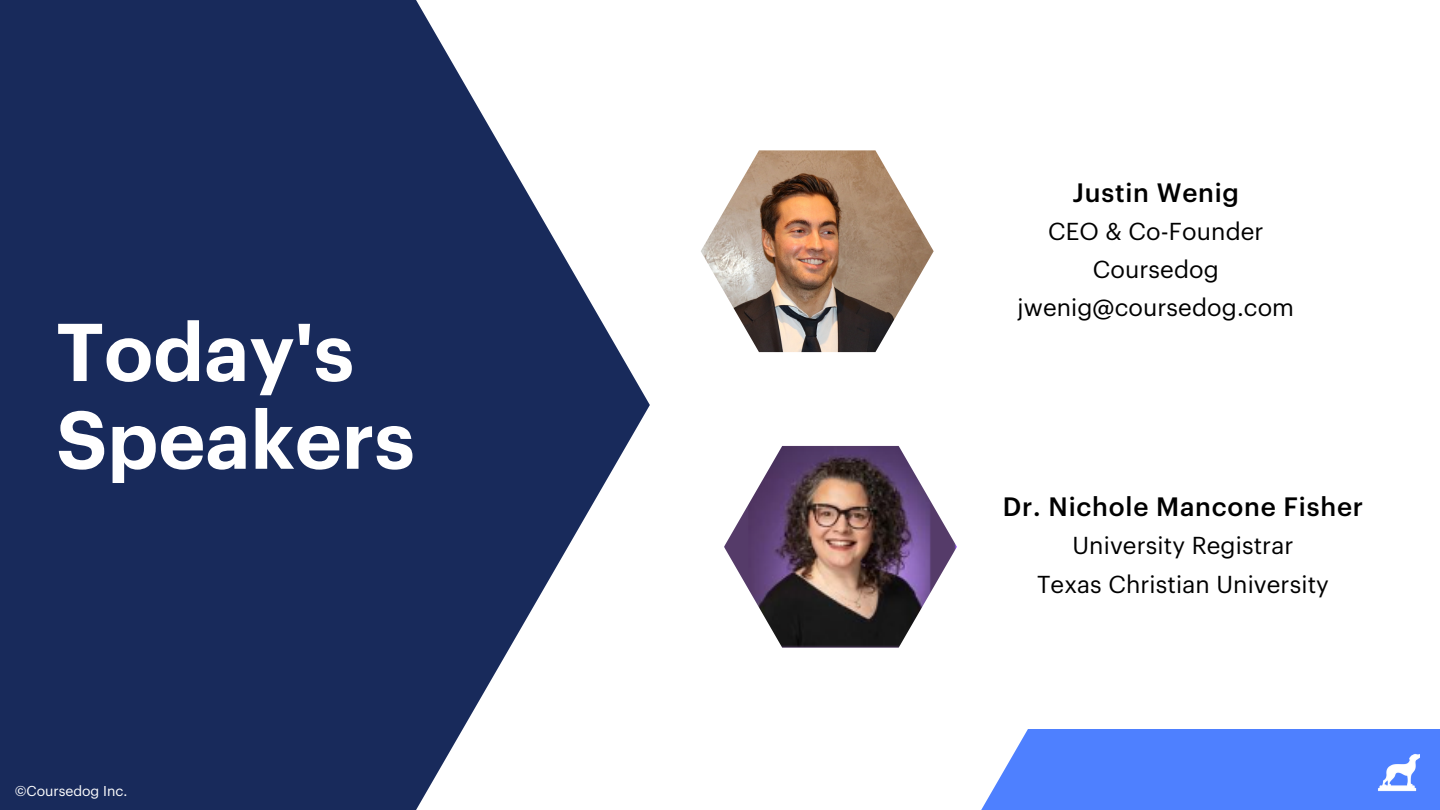
<style>
.page{position:relative;width:1440px;height:810px;background:#fff}
.page>*{position:absolute;margin:0;border:0;box-sizing:border-box;transform-origin:0 0}
.t1{font:600 80px/87.8px "Graphik";color:#fff}
.t2{font:500 26px "Graphik";letter-spacing:.03em;color:#000}
.t3{font:24px/38.2px "Graphik";letter-spacing:.005em;color:#000;text-align:center}
.t4{font:14px "Graphik";color:#fff}
</style>
<div class="page">
<svg style="left:0;top:0;width:650px;height:810px;fill:#182a5b"></svg>
<div style="left:981px;top:729px;width:459px;height:81px;background:#4e80ff"></div>
<img style="left:701px;top:150px;width:233px;height:202px">
<img style="left:724px;top:446px;width:233px;height:202px">
<img style="left:1375px;top:749px;width:45px;height:54px">
<h1 class="t1" style="left:56px;top:311px;width:360px">Today's<br>Speakers</h1>
<p class="t4" style="left:15px;top:784px;width:114px">©Coursedog Inc.</p>
<p class="t2" style="left:1073px;top:180px;width:168px">Justin Wenig</p>
<p class="t3" style="left:1018px;top:213px;width:278px">CEO &amp; Co-Founder<br>Coursedog jwenig@coursedog.com</p>
<p class="t2" style="left:1003px;top:495px;width:362px">Dr. Nichole Mancone Fisher</p>
<p class="t3" style="left:1037px;top:528px;width:293px">University Registrar<br>Texas Christian University</p>
</div>
